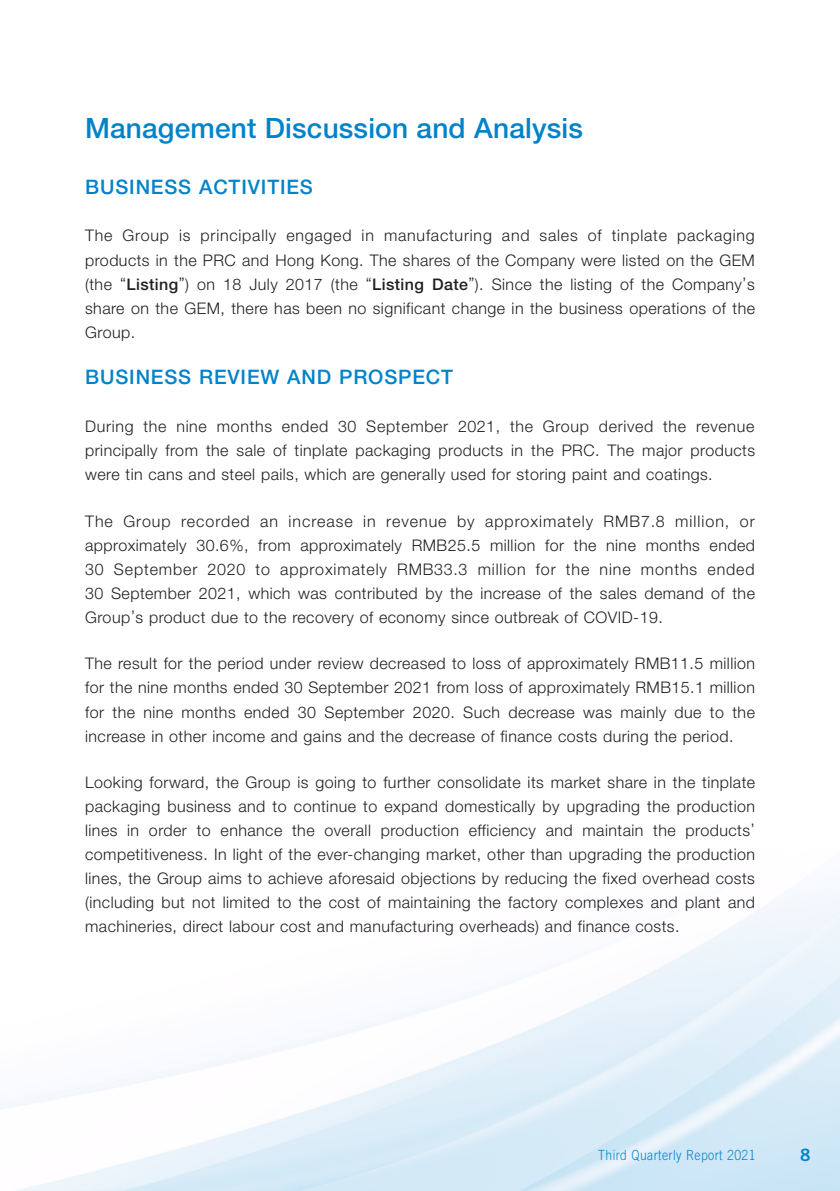
<style>
.page{position:relative;width:840px;height:1191px;background:#fff}
.page>*{position:absolute;margin:0;border:0;box-sizing:border-box;transform-origin:0 0}
.t1{font:500 28px "Helvetica Neue LT Std";letter-spacing:.005em;color:#0083ca}
.t2{font:500 20px "Helvetica Neue LT Std";letter-spacing:.045em;color:#0083ca}
.t3{font:17px "Trade Gothic LT Std Bd 2";color:#0083ca}
.t4{font:300 16px/24px "Helvetica Neue LT Std";letter-spacing:.03em;color:#231f20;text-align:justify}
.t5{font:300 14px "Trade Gothic LT Std";letter-spacing:.035em;color:#0083ca;scale:.87 1}
.s1{font-weight:500}
</style>
<div class="page">
<h1 class="t1" style="left:85px;top:112px;width:499px">Management Discussion and Analysis</h1>
<p class="t2" style="left:85px;top:175px;width:229px">BUSINESS ACTIVITIES</p>
<p class="t4" style="left:85px;top:223px;width:671px">The Group is principally engaged in manufacturing and sales of tinplate packaging products in the PRC and Hong Kong. The shares of the Company were listed on the GEM (the “<span class="s1">Listing</span>”) on 18 July 2017 (the “<span class="s1">Listing Date</span>”). Since the listing of the Company’s share on the GEM, there has been no significant change in the business operations of the Group.</p>
<p class="t2" style="left:85px;top:365px;width:369px">BUSINESS REVIEW AND PROSPECT</p>
<p class="t4" style="left:85px;top:414px;width:671px">During the nine months ended 30 September 2021, the Group derived the revenue principally from the sale of tinplate packaging products in the PRC. The major products were tin cans and steel pails, which are generally used for storing paint and coatings.</p>
<p class="t4" style="left:85px;top:509px;width:671px">The Group recorded an increase in revenue by approximately RMB7.8 million, or approximately 30.6%, from approximately RMB25.5 million for the nine months ended 30 September 2020 to approximately RMB33.3 million for the nine months ended 30 September 2021, which was contributed by the increase of the sales demand of the Group’s product due to the recovery of economy since outbreak of COVID-19.</p>
<p class="t4" style="left:85px;top:651px;width:671px">The result for the period under review decreased to loss of approximately RMB11.5 million for the nine months ended 30 September 2021 from loss of approximately RMB15.1 million for the nine months ended 30 September 2020. Such decrease was mainly due to the increase in other income and gains and the decrease of finance costs during the period.</p>
<p class="t4" style="left:85px;top:770px;width:671px">Looking forward, the Group is going to further consolidate its market share in the tinplate packaging business and to continue to expand domestically by upgrading the production lines in order to enhance the overall production efficiency and maintain the products’ competitiveness. In light of the ever-changing market, other than upgrading the production lines, the Group aims to achieve aforesaid objections by reducing the fixed overhead costs (including but not limited to the cost of maintaining the factory complexes and plant and machineries, direct labour cost and manufacturing overheads) and finance costs.</p>
<p class="t5" style="left:598px;top:1146px;width:182px">Third Quarterly Report 2021</p>
<p class="t3" style="left:799px;top:1144px;width:12px">8</p>
</div>
